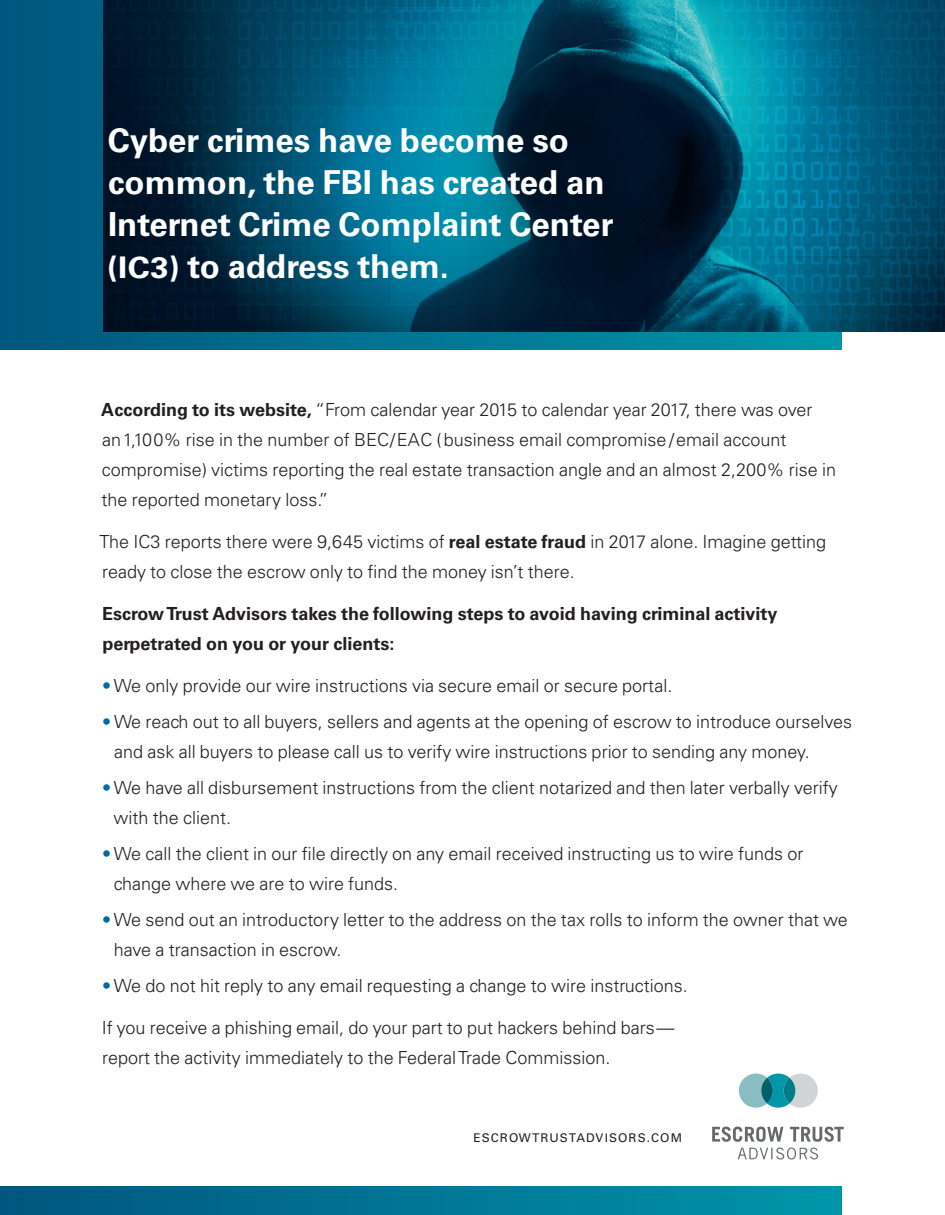
<style>
.page{position:relative;width:945px;height:1215px;background:#fff}
.page>*{position:absolute;margin:0;border:0;box-sizing:border-box;transform-origin:0 0}
.t1{font:700 33px/42px "Univers";color:#fff}
.t2{font:300 18px/30px "Univers";color:#231f20}
.t3{font:700 18px/30px "Univers";color:#231f20}
.t4{font:12px "Univers";letter-spacing:.09em;color:#231f20}
.s1{font-size:29.7px}
.s2{font-weight:700}
.s3{color:#0069a9}
</style>
<div class="page">
<div style="left:0;top:0;width:842px;height:350px;background:linear-gradient(to right,#00567e,#0095a9)"></div>
<div style="left:0;top:1186px;width:842px;height:29px;background:linear-gradient(to right,#00567e,#0095a9)"></div>
<img style="left:104px;top:0;width:841px;height:332px">
<svg style="left:790px;top:1127px;width:54px;height:15px"></svg>
<svg style="left:712px;top:1127px;width:71px;height:15px"></svg>
<svg style="left:738px;top:1148px;width:80px;height:12px"></svg>
<svg style="left:739px;top:1074px;width:79px;height:34px;background:#89c0c6"></svg>
<svg style="left:761px;top:1078px;width:12px;height:25px"></svg>
<h1 class="t1" style="left:107px;top:119px;width:508px">Cyber crimes have become so common, the FBI has created an<br>Internet Crime Complaint Center <span class="s1">(IC3)</span> to address them.</h1>
<p class="t2" style="left:101px;top:394px;width:736px"><span class="s2">According to its website,</span> “From calendar year 2015 to calendar year 2017, there was over<br>an 1,100% rise in the number of BEC/EAC (business email compromise /email account compromise) victims reporting the real estate transaction angle and an almost 2,200% rise in the reported monetary loss.”</p>
<p class="t2" style="left:100px;top:526px;width:728px">The IC3 reports there were 9,645 victims of <span class="s2">real estate fraud</span> in 2017 alone. Imagine getting ready to close the escrow only to find the money isn’t there.</p>
<p class="t3" style="left:102px;top:598px;width:677px">Escrow Trust Advisors takes the following steps to avoid having criminal activity perpetrated on you or your clients:</p>
<p class="t2" style="left:102px;top:670px;width:572px"><span class="s3">•</span> We only provide our wire instructions via secure email or secure portal.</p>
<p class="t2" style="left:114px;top:706px;width:739px;text-indent:-12px"><span class="s3">•</span> We reach out to all buyers, sellers and agents at the opening of escrow to introduce ourselves and ask all buyers to please call us to verify wire instructions prior to sending any money.</p>
<p class="t2" style="left:114px;top:772px;width:726px;text-indent:-12px"><span class="s3">•</span> We have all disbursement instructions from the client notarized and then later verbally verify with the client.</p>
<p class="t2" style="left:114px;top:838px;width:691px;text-indent:-12px"><span class="s3">•</span> We call the client in our file directly on any email received instructing us to wire funds or change where we are to wire funds.</p>
<p class="t2" style="left:114px;top:904px;width:736px;text-indent:-12px"><span class="s3">•</span> We send out an introductory letter to the address on the tax rolls to inform the owner that we have a transaction in escrow.</p>
<p class="t2" style="left:102px;top:970px;width:587px"><span class="s3">•</span> We do not hit reply to any email requesting a change to wire instructions.</p>
<p class="t2" style="left:102px;top:1012px;width:574px">If you receive a phishing email, do your part to put hackers behind bars— report the activity immediately to the Federal Trade Commission.</p>
<p class="t4" style="left:473px;top:1130px;width:210px">ESCROWTRUSTADVISORS.COM</p>
</div>
